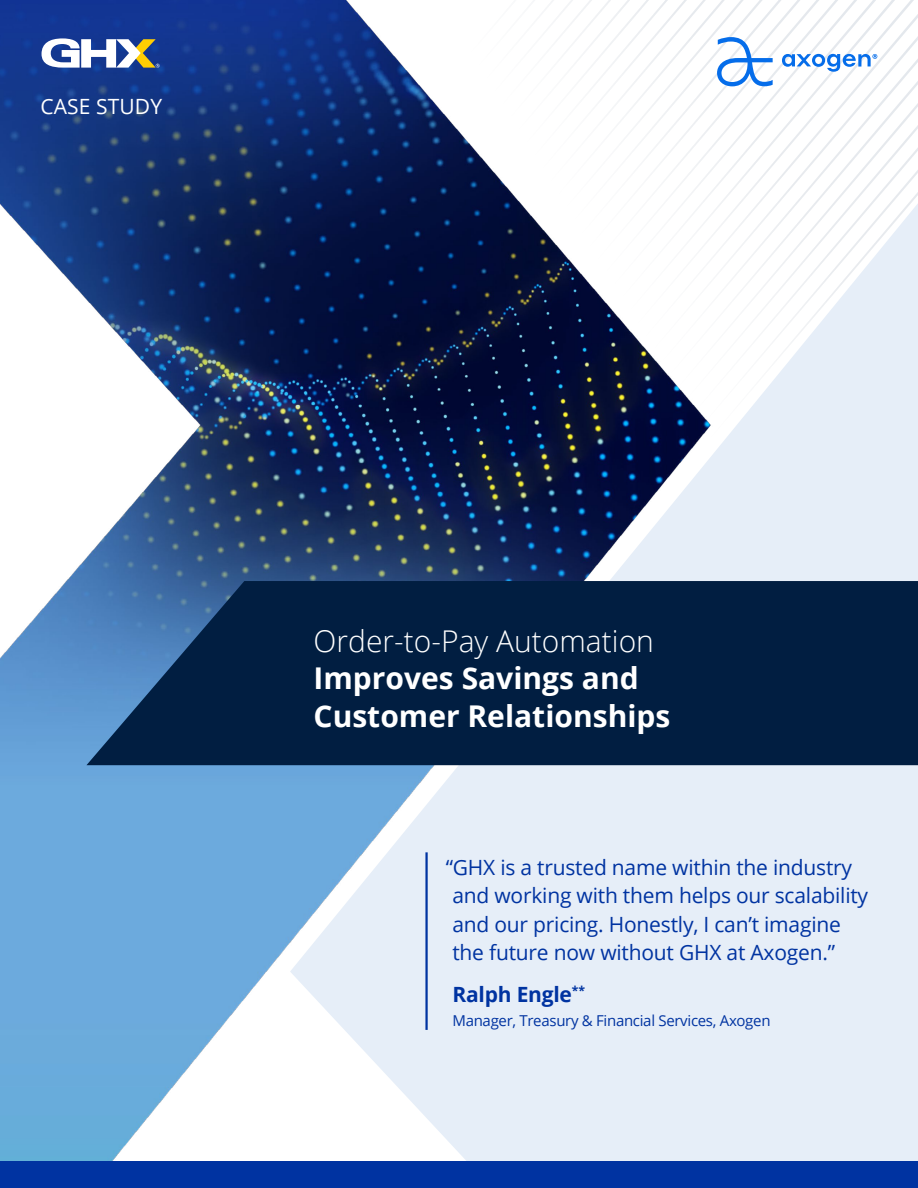
<style>
.page{position:relative;width:918px;height:1188px;background:#fff}
.page>*{position:absolute;margin:0;border:0;box-sizing:border-box;transform-origin:0 0}
.t1{font:700 30px/37.5px "Open Sans";color:#fff}
.t2{font:300 30px "Open Sans";color:#fff}
.t3{font:21px/28.5px "Open Sans";letter-spacing:-.01em;color:#0033a1}
.t4{font:700 21px "Open Sans";letter-spacing:-.01em;color:#0033a1}
.t5{font:21px "Open Sans";letter-spacing:.005em;color:#fff}
.t6{font:15px "Open Sans";letter-spacing:-.02em;color:#0033a1}
</style>
<div class="page">
<svg style="left:839px;top:0;width:79px;height:203px"></svg>
<div style="left:839px;top:203px;width:79px;height:958px;background:#e6eef8"></div>
<img style="left:0;top:0;width:839px;height:1161px">
<svg style="left:86px;top:581px;width:832px;height:184px;fill:#011e41"></svg>
<hr style="left:425px;top:852px;width:3px;height:178px;background:#0033a1">
<div style="left:0;top:1161px;width:918px;height:27px;background:#0033a1"></div>
<svg style="left:42px;top:38px;width:118px;height:30px"></svg>
<svg style="left:717px;top:37px;width:160px;height:49px"></svg>
<p class="t5" style="left:40px;top:92px;width:123px">CASE STUDY</p>
<h1 class="t2" style="left:314px;top:620px;width:342px">Order-to-Pay Automation</h1>
<h1 class="t1" style="left:314px;top:659px;width:358px">Improves Savings and<br>Customer Relationships</h1>
<p class="t3" style="left:452px;top:852px;width:417px;text-indent:-7px">“GHX is a trusted name within the industry and working with them helps our scalability and our pricing. Honestly, I can’t imagine the future now without GHX at Axogen.”</p>
<p class="t4" style="left:452px;top:980px;width:134px">Ralph Engle<sup>**</sup></p>
<p class="t6" style="left:452px;top:1011px;width:320px">Manager, Treasury &amp; Financial Services, Axogen</p>
</div>
